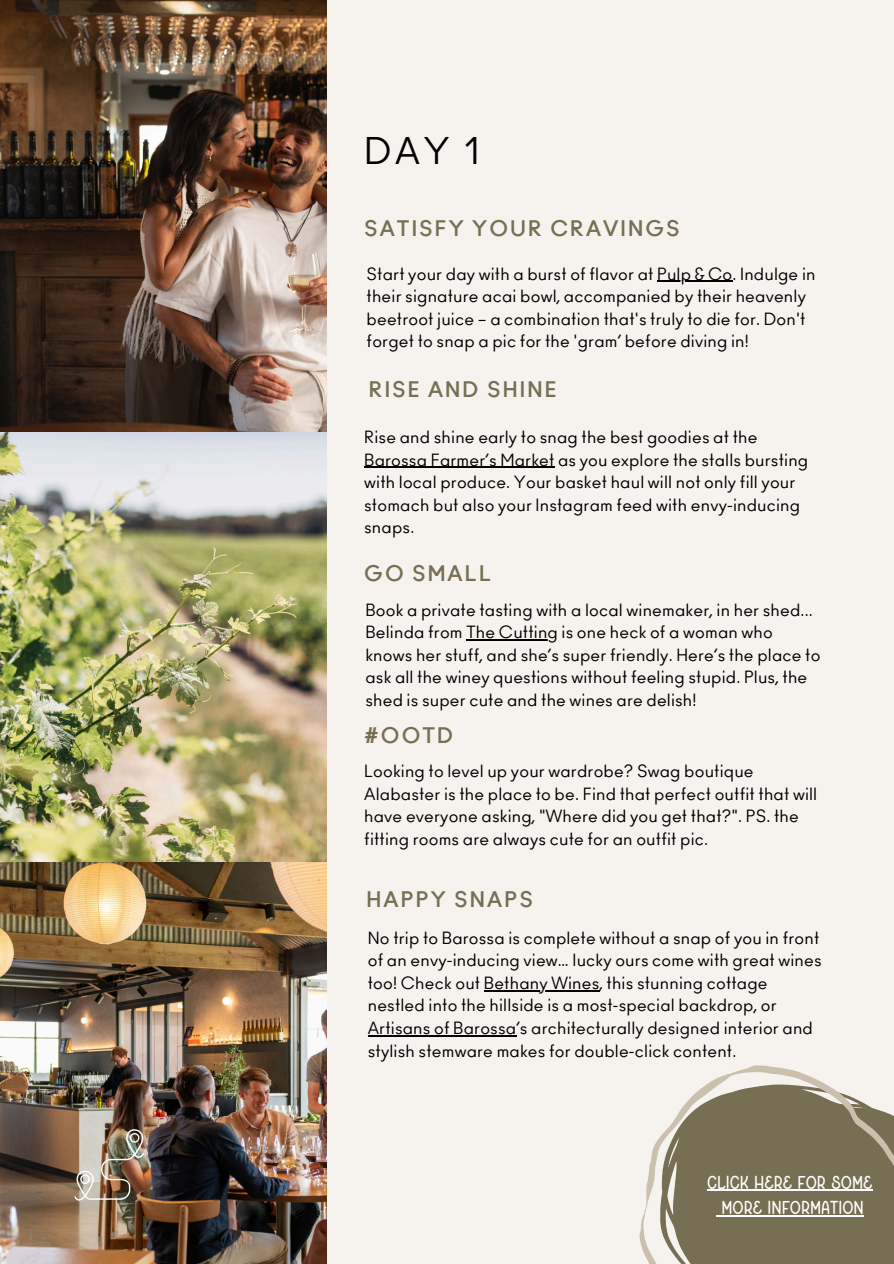
<style>
.page{position:relative;width:894px;height:1264px;background:#fff}
.page>*{position:absolute;margin:0;border:0;box-sizing:border-box;transform-origin:0 0}
.t1{font:36px "Ano";color:#000}
.t2{font:700 21px "Ano";letter-spacing:.1em;color:#766f53}
.t3{font:19.05px/25.8px "Kindred Rounded";color:#fff;text-align:center}
.t4{font:16.5px/22.5px "Ano";letter-spacing:.01em;color:#000}
</style>
<div class="page">
<div style="left:0;top:0;width:893px;height:1263px;background:#f6f3ef"></div>
<img style="left:0;top:0;width:326px;height:1263px">
<img style="left:56px;top:1112px;width:108px;height:108px">
<hr style="left:657px;top:281px;width:75px;height:1px;background:#000">
<hr style="left:364px;top:467px;width:190px;height:1px;background:#000">
<svg style="left:639px;top:1065px;width:186px;height:198px"></svg>
<svg style="left:659px;top:1084px;width:234px;height:179px;background:#878168"></svg>
<hr style="left:721px;top:1215px;width:142px;height:1px;background:#fff">
<hr style="left:483px;top:990px;width:116px;height:1px;background:#000">
<hr style="left:367px;top:1035px;width:149px;height:1px;background:#000">
<hr style="left:466px;top:639px;width:92px;height:1px;background:#000">
<h2 class="t1" style="left:364px;top:136px;width:117px">DAY 1</h2>
<p class="t2" style="left:364px;top:219px;width:317px">SATISFY YOUR CRAVINGS</p>
<h1 class="t4" style="left:366px;top:263px;width:450px">Start your day with a burst of flavor at Pulp &amp; Co. Indulge in</h1>
<h2 class="t4" style="left:366px;top:286px;width:440px;text-align:justify">their signature acai bowl, accompanied by their heavenly beetroot juice – a combination that's truly to die for. Don't forget to snap a pic for the 'gram’ before diving in!</h2>
<h2 class="t2" style="left:369px;top:380px;width:189px">RISE AND SHINE</h2>
<p class="t4" style="left:364px;top:427px;width:445px">Rise and shine early to snag the best goodies at the Barossa Farmer’s Market as you explore the stalls bursting with local produce. Your basket haul will not only fill your stomach but also your Instagram feed with envy-inducing snaps.</p>
<p class="t2" style="left:364px;top:564px;width:128px">GO SMALL</p>
<h3 class="t4" style="left:365px;top:599px;width:456px">Book a private tasting with a local winemaker, in her shed...<br>Belinda from The Cutting is one heck of a woman who knows her stuff, and she’s super friendly. Here’s the place to ask all the winey questions without feeling stupid. Plus, the shed is super cute and the wines are delish!</h3>
<p class="t2" style="left:364px;top:725px;width:91px">#OOTD</p>
<h2 class="t4" style="left:364px;top:761px;width:454px">Looking to level up your wardrobe? Swag boutique Alabaster is the place to be. Find that perfect outfit that will have everyone asking, "Where did you get that?". PS. the fitting rooms are always cute for an outfit pic.</h2>
<h2 class="t2" style="left:366px;top:889px;width:168px">HAPPY SNAPS</h2>
<p class="t4" style="left:367px;top:927px;width:455px">No trip to Barossa is complete without a snap of you in front of an envy-inducing view… lucky ours come with great wines too! Check out Bethany Wines, this stunning cottage</p>
<p class="t4" style="left:367px;top:995px;width:446px">nestled into the hillside is a most-special backdrop, or<br>Artisans of Barossa’s architecturally designed interior and stylish stemware makes for double-click content.</p>
<p class="t3" style="left:707px;top:1171px;width:167px">CLICK HERE FOR SOME<br>MORE INFORMATION</p>
</div>
